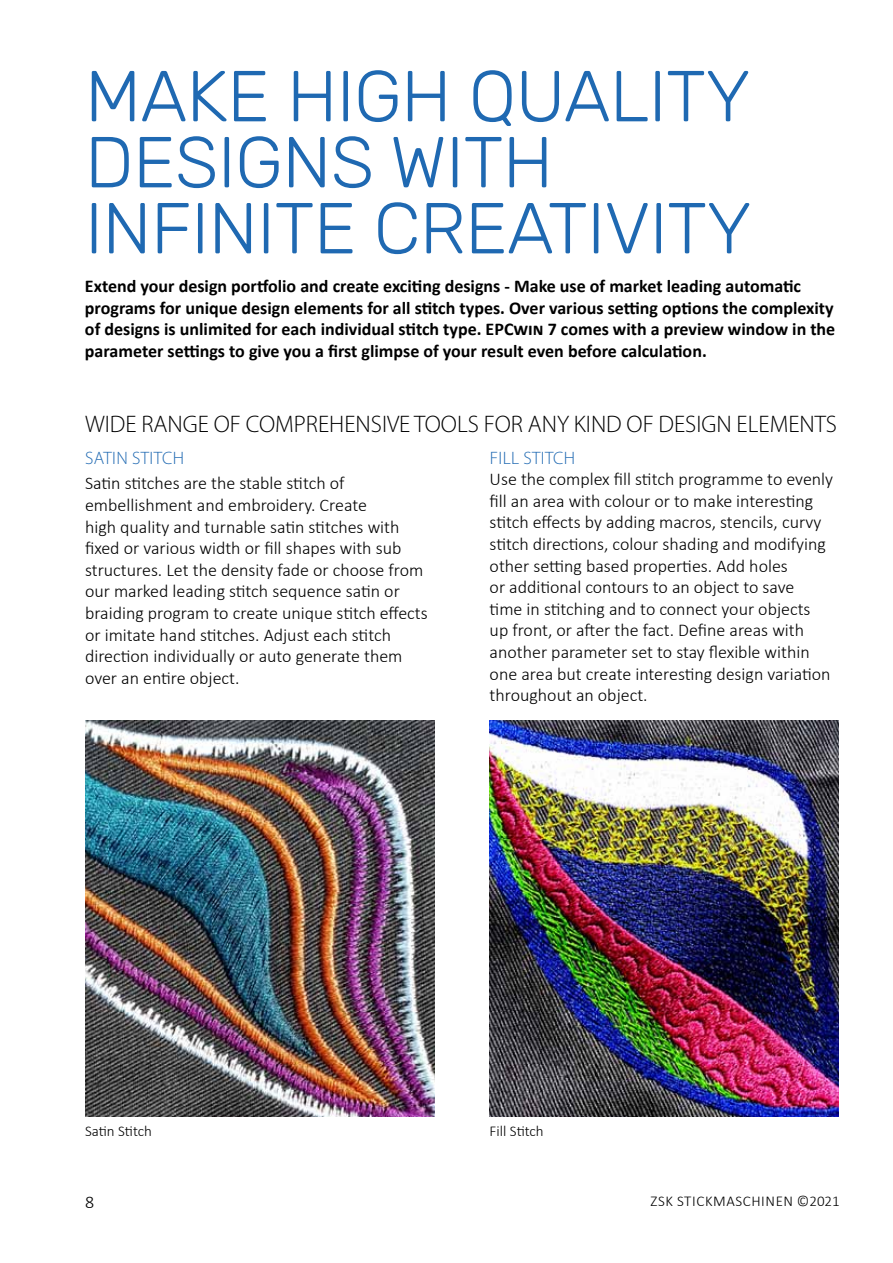
<style>
.page{position:relative;width:893px;height:1263px;background:#fff}
.page>*{position:absolute;margin:0;border:0;box-sizing:border-box;transform-origin:0 0}
.t1{font:300 72px/66px "Rubik";letter-spacing:-.01em;color:#1f69b2}
.t2{font:300 24px "Myriad Pro";color:#000}
.t3{font:300 18px/21.6px "Calibri";color:#000}
.t4{font:700 18px/21.6px "Calibri";color:#000}
.t5{font:300 18px "Myriad Pro";letter-spacing:.02em;color:#1f69b2}
.t6{font:300 15px "Calibri";letter-spacing:.04em;color:#000}
.t7{font:300 15px "Calibri";color:#000}
</style>
<div class="page">
<img style="left:490px;top:720px;width:349px;height:396px">
<img style="left:85px;top:720px;width:349px;height:396px">
<h1 class="t1" style="left:85px;top:65px;width:668px">MAKE HIGH QUALITY<br>DESIGNS WITH<br>INFINITE CREATIVITY</h1>
<p class="t4" style="left:85px;top:275px;width:752px">Extend your design portfolio and create exciting designs - Make use of market leading automatic programs for unique design elements for all stitch types. Over various setting options the complexity of designs is unlimited for each individual stitch type. EPCwin 7 comes with a preview window in the parameter settings to give you a first glimpse of your result even before calculation.</p>
<h2 class="t2" style="left:85px;top:411px;width:753px">WIDE RANGE OF COMPREH ENSIVE TOOLS FOR ANY KIND OF DESIGN ELEMENTS</h2>
<p class="t5" style="left:85px;top:448px;width:97px">SATIN STITCH</p>
<p class="t3" style="left:85px;top:472px;width:344px">Satin stitches are the stable stitch of embellishment and embroidery. Create<br>high quality and turnable satin stitches with fixed or various width or fill shapes with sub structures. Let the density fade or choose from our marked leading stitch sequence satin or braiding program to create unique stitch effects or imitate hand stitches. Adjust each stitch direction individually or auto generate them over an entire object.</p>
<p class="t5" style="left:490px;top:448px;width:84px">FILL STITCH</p>
<p class="t3" style="left:490px;top:468px;width:345px">Use the complex fill stitch programme to evenly fill an area with colour or to make interesting stitch effects by adding macros, stencils, curvy stitch directions, colour shading and modifying other setting based properties. Add holes<br>or additional contours to an object to save<br>time in stitching and to connect your objects up front, or after the fact. Define areas with another parameter set to stay flexible within one area but create interesting design variation throughout an object.</p>
<p class="t7" style="left:85px;top:1121px;width:68px">Satin Stitch</p>
<p class="t7" style="left:490px;top:1121px;width:56px">Fill Stitch</p>
<p class="t3" style="left:85px;top:1191px;width:11px">8</p>
<p class="t6" style="left:650px;top:1192px;width:191px">ZSK Stickmaschinen ©2021</p>
</div>
